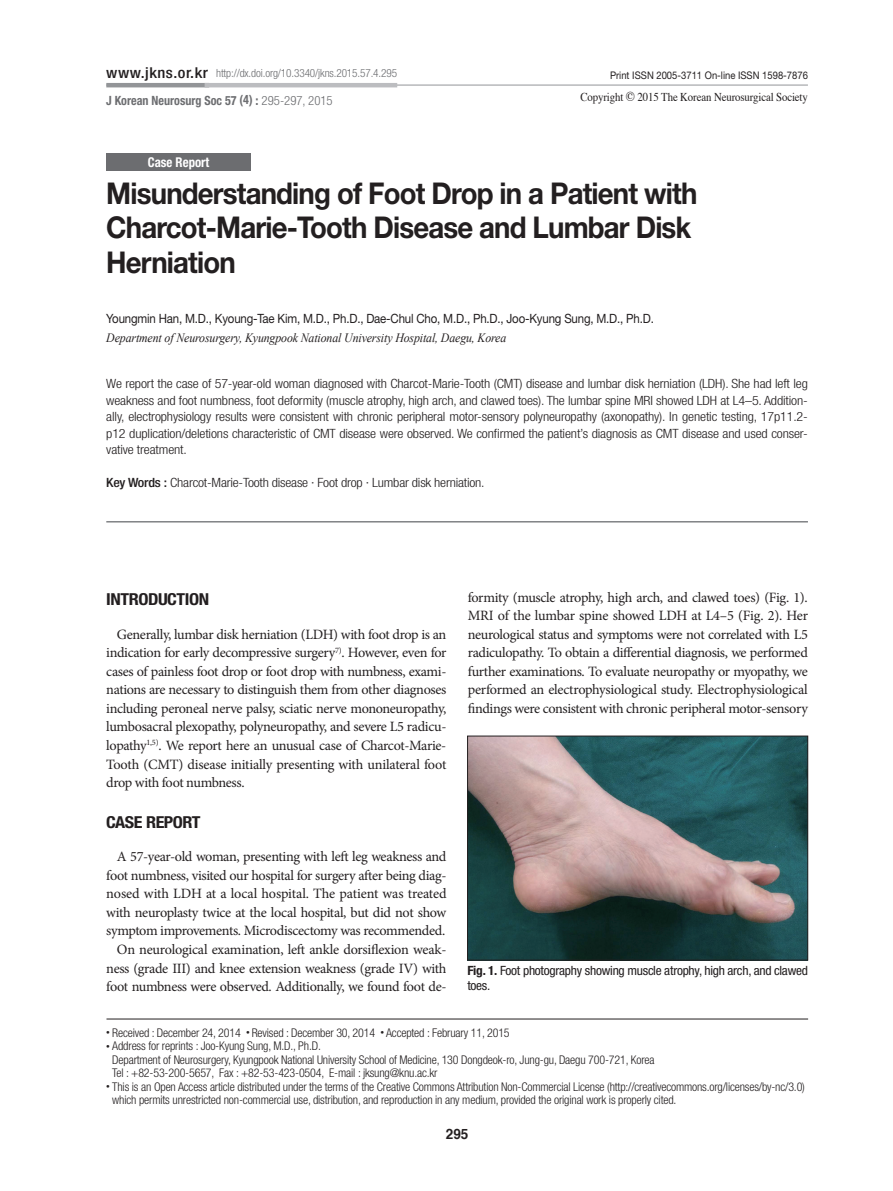
<style>
.page{position:relative;width:893px;height:1191px;background:#fff}
.page>*{position:absolute;margin:0;border:0;box-sizing:border-box;transform-origin:0 0}
.제목_JKNS{font:700 30px/34.5px "Helvetica Neue LT Std";letter-spacing:-.03em;color:#231f20;scale:.92 1}
.중제_JKNS{font:700 condensed 16.5px "Helvetica Neue LT Std";letter-spacing:-.025em;color:#231f20;scale:1.1 1}
.t1{font:500 condensed 15px "Helvetica Neue LT Std";letter-spacing:.03em;color:#231f20;scale:1.1 1}
.본문_JKNS{font:14.25px/18.6px "Minion Pro";letter-spacing:-.025em;color:#231f20;text-align:justify}
.t2{font:700 14.25px "Helvetica";color:#231f20;scale:.95 1}
.t3{font:700 condensed 13.5px "Helvetica Neue LT Std";color:#fff;scale:.95 1}
.발문_JKNS{font:300 condensed 12.75px/16.5px "Helvetica Neue LT Std";letter-spacing:-.015em;color:#231f20;text-align:justify;scale:1.1 1}
.저자명_JKNS{font:12.75px "Helvetica Neue LT Std";letter-spacing:-.015em;color:#231f20;scale:.9 1}
.저자소속_JKNS{font:italic 12.75px "Times New Roman";letter-spacing:-.01em;color:#231f20;scale:.93 1}
.사진설명_JKNS{font:condensed 12.75px/15px "Helvetica Neue LT Std";letter-spacing:-.02em;color:#231f20;scale:1.05 1}
.t4{font:700 condensed 12.75px "Helvetica Neue LT Std";color:#6d6e71;scale:.95 1}
.저자주소_JKNS{font:300 condensed 12px/13.5px "Helvetica Neue LT Std";letter-spacing:-.015em;color:#231f20}
.t5{font:12px "Times";letter-spacing:-.01em;color:#231f20;scale:.9 1}
.t6{font:300 condensed 11.25px "Helvetica Neue LT Std";letter-spacing:-.01em;color:#6d6e71}
.t7{font:10.5px "Helvetica Neue LT Std";color:#231f20;scale:.9 1}
.s1{font-weight:300}
.s2{font-size:13.5px}
.s3{font-weight:500}
.s4{font-size:7.5px}
.s5{font-weight:700}
</style>
<div class="page">
<hr style="left:106px;top:1018px;width:702px;height:1px;background:#231f20">
<hr style="left:106px;top:85px;width:702px;height:1px;background:#939598">
<hr style="left:106px;top:83px;width:103px;height:4px;background:#939598">
<hr style="left:205px;top:83px;width:192px;height:4px;background:#bcbdc0">
<hr style="left:106px;top:521px;width:702px;height:1px;background:#808285">
<div style="left:106px;top:153px;width:145px;height:17px;background:#6c6d70"></div>
<img style="left:469px;top:738px;width:337px;height:220px">
<div style="left:467px;top:736px;width:341px;height:224px;border:1px solid #231f20"></div>
<p class="t1" style="left:106px;top:64px;width:94px">www.jkns.or.kr</p>
<p class="t7" style="left:610px;top:69px;width:221px">Print ISSN 2005-3711 On-line ISSN 1598-7876</p>
<p class="t6" style="left:216px;top:67px;width:183px">http://dx.doi.org/10.3340/jkns.2015.57.4.295</p>
<p class="t4" style="left:106px;top:92px;width:240px">J Korean Neurosurg Soc 57 (4) : <span class="s1">295-297, 2015</span></p>
<p class="t3" style="left:148px;top:154px;width:66px">Case Report</p>
<p class="t5" style="left:580px;top:85px;width:254px">Copyright <span class="s2">©</span> 2015 The Korean Neurosurgical Society</p>
<p class="제목_JKNS" style="left:106px;top:175px;width:644px">Misunderstanding of Foot Drop in a Patient with<br>Charcot-Marie-Tooth Disease and Lumbar Disk<br>Herniation</p>
<p class="저자명_JKNS" style="left:106px;top:310px;width:610px">Youngmin Han, M.D., Kyoung-Tae Kim, M.D., Ph.D., Dae-Chul Cho, M.D., Ph.D., Joo-Kyung Sung, M.D., Ph.D.</p>
<p class="저자소속_JKNS" style="left:106px;top:329px;width:432px">Department of Neurosurgery, Kyungpook National University Hospital, Daegu, Korea</p>
<p class="발문_JKNS" style="left:106px;top:375px;width:639px">We report the case of 57-year-old woman diagnosed with Charcot-Marie-Tooth (CMT) disease and lumbar disk herniation (LDH). She had left leg weakness and foot numbness, foot deformity (muscle atrophy, high arch, and clawed toes). The lumbar spine MRI showed LDH at L4–5. Addition&shy;ally, electrophysiology results were consistent with chronic peripheral motor-sensory polyneuropathy (axonopathy). In genetic testing, 17p11.2- p12 duplication/deletions characteristic of CMT disease were observed. We confirmed the patient’s diagnosis as CMT disease and used conser&shy;vative treatment.</p>
<p class="발문_JKNS" style="left:106px;top:474px;width:345px"><span class="s3">Key Words :</span> Charcot-Marie-Tooth disease · Foot drop · Lumbar disk herniation.</p>
<p class="본문_JKNS" style="left:468px;top:588px;width:342px">formity (muscle atrophy, high arch, and clawed toes) (Fig. 1).<br>MRI of the lumbar spine showed LDH at L4–5 (Fig. 2). Her neurological status and symptoms were not correlated with L5 radiculopathy. To obtain a differential diagnosis, we performed further examinations. To evaluate neuropathy or myopathy, we performed an electrophysiological study. Electrophysiological findings were consistent with chronic peripheral motor-sensory</p>
<p class="중제_JKNS" style="left:106px;top:589px;width:95px">INTRODUCTION</p>
<p class="본문_JKNS" style="left:106px;top:625px;width:342px;text-indent:11px">Generally, lumbar disk herniation (LDH) with foot drop is an indication for early decompressive surgery<sup>7)</sup>. However, even for cases of painless foot drop or foot drop with numbness, exami&shy;nations are necessary to distinguish them from other diagnoses including peroneal nerve palsy, sciatic nerve mononeuropathy, lumbosacral plexopathy, polyneuropathy, and severe L5 radicu&shy;lopathy<sup>1,5)</sup>. We report here an unusual case of Charcot-Marie-Tooth (CMT) disease initially presenting with unilateral foot drop with foot numbness.</p>
<p class="중제_JKNS" style="left:106px;top:812px;width:87px">CASE REPORT</p>
<p class="본문_JKNS" style="left:106px;top:847px;width:342px;text-indent:11px">A 57-year-old woman, presenting with left leg weakness and foot numbness, visited our hospital for surgery after being diag&shy;nosed with LDH at a local hospital. The patient was treated with neuroplasty twice at the local hospital, but did not show symptom improvements. Microdiscectomy was recommended.</p>
<p class="본문_JKNS" style="left:106px;top:940px;width:342px;text-indent:11px">On neurological examination, left ankle dorsiflexion weak&shy;ness (grade III) and knee extension weakness (grade IV) with foot numbness were observed. Additionally, we found foot de-</p>
<p class="저자주소_JKNS" style="left:106px;top:1025px;width:405px"><span class="s4">•</span> Received : December 24, 2014 <span class="s4">•</span> Revised : December 30, 2014 <span class="s4">•</span> Accepted : February 11, 2015</p>
<p class="저자주소_JKNS" style="left:106px;top:1039px;width:216px"><span class="s4">•</span> Address for reprints : Joo-Kyung Sung, M.D., Ph.D.</p>
<p class="저자주소_JKNS" style="left:112px;top:1052px;width:544px">Department of Neurosurgery, Kyungpook National University School of Medicine, 130 Dongdeok-ro, Jung-gu, Daegu 700-721, Korea</p>
<p class="저자주소_JKNS" style="left:112px;top:1066px;width:327px">Tel : +82-53-200-5657, Fax : +82-53-423-0504, E-mail : jksung@knu.ac.kr</p>
<p class="저자주소_JKNS" style="left:112px;top:1079px;width:694px;text-indent:-6px"><span class="s4">•</span> This is an Open Access article distributed under the terms of the Creative Commons Attribution Non-Commercial License (http://creativecommons.org/licenses/by-nc/3.0) which permits unrestricted non-commercial use, distribution, and reproduction in any medium, provided the original work is properly cited.</p>
<p class="사진설명_JKNS" style="left:467px;top:963px;width:326px"><span class="s5">Fig. 1.</span> Foot photography showing muscle atrophy, high arch, and clawed toes.</p>
<p class="t2" style="left:446px;top:1123px;width:25px">295</p>
</div>
